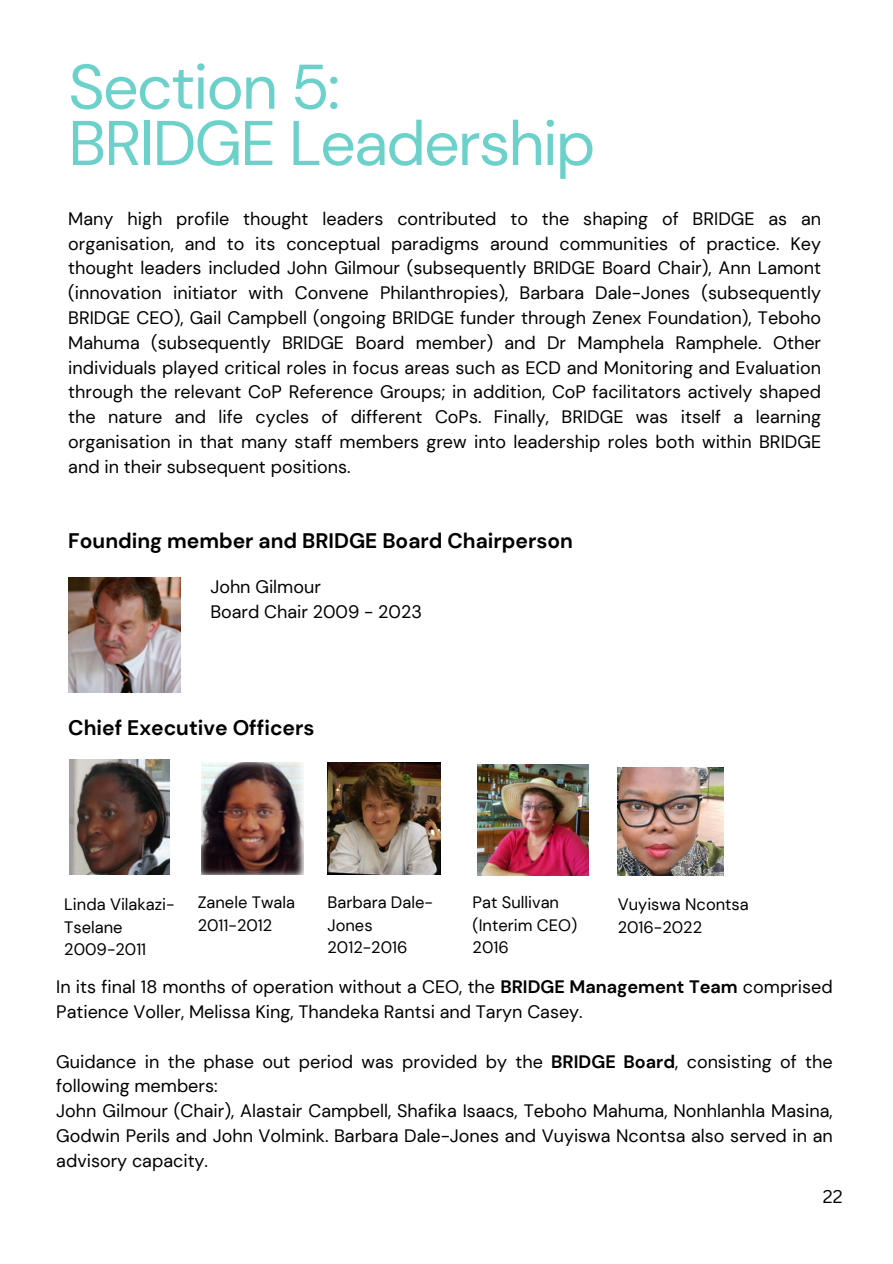
<style>
.page{position:relative;width:893px;height:1264px;background:#fff}
.page>*{position:absolute;margin:0;border:0;box-sizing:border-box;transform-origin:0 0}
.t1{font:63px/56.2px "DM Sans";letter-spacing:-.03em;color:#6cd1cb}
.t2{font:700 21px "DM Sans";color:#000}
.t3{font:18px/24.8px "DM Sans";color:#000;text-align:justify}
.t4{font:18px "Canva Sans";color:#000}
.t5{font:16.5px/22.5px "DM Sans";color:#000}
.s1{font-weight:700}
</style>
<div class="page">
<img style="left:68px;top:577px;width:113px;height:115px">
<img style="left:69px;top:759px;width:101px;height:115px">
<img style="left:202px;top:762px;width:101px;height:112px">
<img style="left:327px;top:762px;width:113px;height:112px">
<img style="left:477px;top:764px;width:111px;height:111px">
<img style="left:617px;top:767px;width:106px;height:108px">
<h2 class="t1" style="left:68px;top:59px;width:528px">Section 5:<br>BRIDGE Leadership</h2>
<p class="t3" style="left:68px;top:206px;width:754px">Many high profile thought leaders contributed to the shaping of BRIDGE as an organisation, and to its conceptual paradigms around communities of practice. Key thought leaders included John Gilmour (subsequently BRIDGE Board Chair), Ann Lamont (innovation initiator with Convene Philanthropies), Barbara Dale-Jones (subsequently BRIDGE CEO), Gail Campbell (ongoing BRIDGE funder through Zenex Foundation), Teboho Mahuma (subsequently BRIDGE Board member) and Dr Mamphela Ramphele. Other individuals played critical roles in focus areas such as ECD and Monitoring and Evaluation through the relevant CoP Reference Groups; in addition, CoP facilitators actively shaped the nature and life cycles of different CoPs. Finally, BRIDGE was itself a learning organisation in that many staff members grew into leadership roles both within BRIDGE and in their subsequent positions.</p>
<p class="t2" style="left:68px;top:527px;width:506px">Founding member and BRIDGE Board Chairperson</p>
<p class="t3" style="left:210px;top:575px;width:112px">John Gilmour</p>
<p class="t3" style="left:210px;top:599px;width:213px">Board Chair 2009 - 2023</p>
<p class="t2" style="left:68px;top:714px;width:248px">Chief Executive Officers</p>
<p class="t5" style="left:64px;top:893px;width:112px">Linda Vilakazi-<br>Tselane</p>
<p class="t5" style="left:64px;top:938px;width:83px">2009-2011</p>
<p class="t5" style="left:198px;top:891px;width:99px">Zanele Twala</p>
<p class="t5" style="left:198px;top:913px;width:76px">2011-2012</p>
<p class="t5" style="left:327px;top:891px;width:107px">Barbara Dale-<br>Jones</p>
<p class="t5" style="left:327px;top:936px;width:81px">2012-2016</p>
<p class="t5" style="left:472px;top:891px;width:106px">Pat Sullivan (Interim CEO)<br>2016</p>
<p class="t5" style="left:617px;top:893px;width:133px">Vuyiswa Ncontsa</p>
<p class="t5" style="left:617px;top:915px;width:86px">2016-2022</p>
<p class="t3" style="left:56px;top:974px;width:777px">In its final 18 months of operation without a CEO, the <span class="s1">BRIDGE Management Team</span> comprised<br>Patience Voller, Melissa King, Thandeka Rantsi and Taryn Casey.</p>
<p class="t3" style="left:56px;top:1049px;width:777px">Guidance in the phase out period was provided by the <span class="s1">BRIDGE Board</span>, consisting of the following members:</p>
<p class="t3" style="left:56px;top:1098px;width:777px">John Gilmour (Chair), Alastair Campbell, Shafika Isaacs, Teboho Mahuma, Nonhlanhla Masina, Godwin Perils and John Volmink. Barbara Dale-Jones and Vuyiswa Ncontsa also served in an advisory capacity.</p>
<p class="t4" style="left:822px;top:1183px;width:21px">22</p>
</div>
